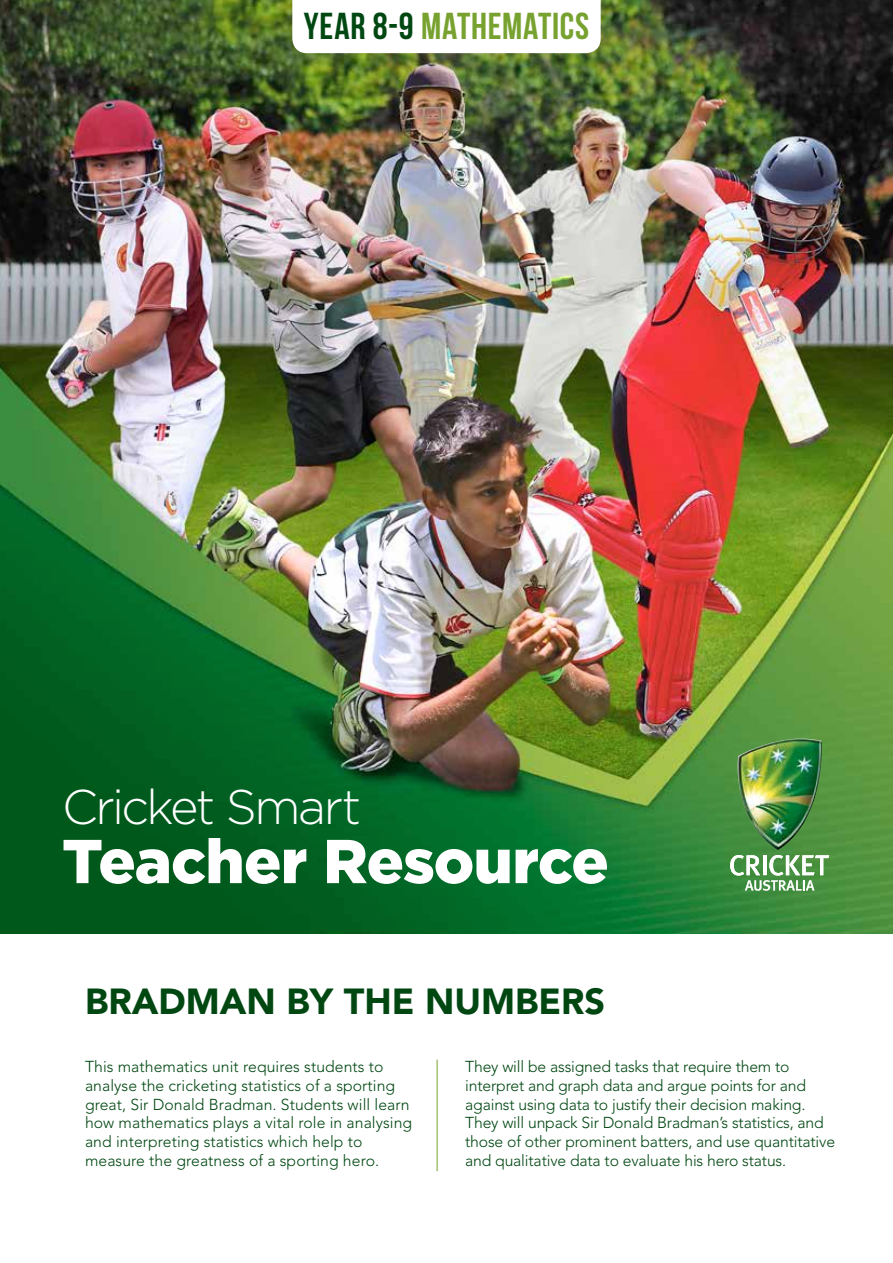
<style>
.page{position:relative;width:893px;height:1263px;background:#fff}
.page>*{position:absolute;margin:0;border:0;box-sizing:border-box;transform-origin:0 0}
.t1{font:900 61.8px "Gotham";letter-spacing:-.015em;color:#fff}
.t2{font:300 48.6px "Gotham";letter-spacing:-.055em;color:#fff}
.t3{font:700 37.5px "Bebas Neue";letter-spacing:.025em;color:#78a22f}
.t4{font:900 36px "Avenir";color:#004712}
.t5{font:300 15.75px/18.9px "Avenir";letter-spacing:-.01em;color:#004712}
.s1{color:#004712}
</style>
<div class="page">
<img style="left:0;top:0;width:893px;height:933px">
<svg style="left:730px;top:855px;width:99px;height:36px"></svg>
<img style="left:737px;top:756px;width:51px;height:94px">
<svg style="left:292px;top:0;width:309px;height:53px"></svg>
<hr style="left:437px;top:1060px;width:1px;height:111px;background:#78a22f">
<h3 class="t3" style="left:304px;top:6px;width:287px"><span class="s1">YEAR 8-9</span> MATHEMATICS</h3>
<h2 class="t2" style="left:62px;top:780px;width:301px">Cricket Smart</h2>
<h1 class="t1" style="left:62px;top:825px;width:548px">Teacher Resource</h1>
<h3 class="t4" style="left:85px;top:979px;width:521px">BRADMAN BY THE NUMBERS</h3>
<p class="t5" style="left:85px;top:1057px;width:329px">This mathematics unit requires students to analyse the cricketing statistics of a sporting great, Sir Donald Bradman. Students will learn how mathematics plays a vital role in analysing and interpreting statistics which help to measure the greatness of a sporting hero.</p>
<p class="t5" style="left:465px;top:1057px;width:371px">They will be assigned tasks that require them to interpret and graph data and argue points for and against using data to justify their decision making.<br>They will unpack Sir Donald Bradman’s statistics, and those of other prominent batters, and use quantitative and qualitative data to evaluate his hero status.</p>
</div>
